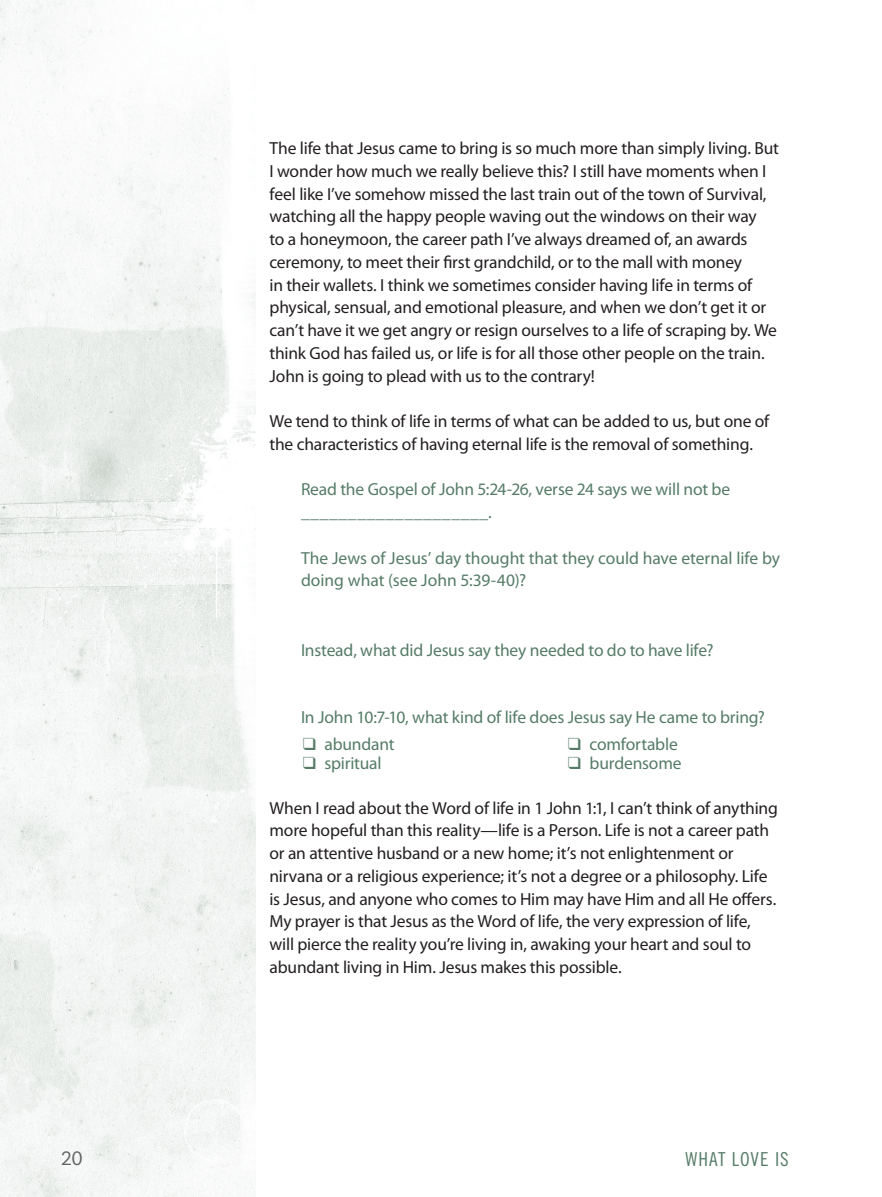
<style>
.page{position:relative;width:882px;height:1197px;background:#fff}
.page>*{position:absolute;margin:0;border:0;box-sizing:border-box;transform-origin:0 0}
.t1{font:19.25px "Trade Gothic LT Std Cn 18";letter-spacing:.045em;color:#567c68}
.t2{font:19.25px "Caecilia LT Std";color:#636366}
.t3{font:17.5px/22.8px "Myriad Pro";letter-spacing:-.01em;color:#231f20}
.t4{font:17.5px/22.8px "Myriad Pro";letter-spacing:-.01em;color:#567c68}
</style>
<div class="page">
<img style="left:0;top:0;width:256px;height:1197px">
<p class="t3" style="left:270px;top:137px;width:511px">The life that Jesus came to bring is so much more than simply living. But I wonder how much we really believe this? I still have moments when I feel like I’ve somehow missed the last train out of the town of Survival, watching all the happy people waving out the windows on their way<br>to a honeymoon, the career path I’ve always dreamed of, an awards ceremony, to meet their first grandchild, or to the mall with money<br>in their wallets. I think we sometimes consider having life in terms of physical, sensual, and emotional pleasure, and when we don’t get it or can’t have it we get angry or resign ourselves to a life of scraping by. We think God has failed us, or life is for all those other people on the train.<br>John is going to plead with us to the contrary!</p>
<p class="t3" style="left:270px;top:410px;width:501px">We tend to think of life in terms of what can be added to us, but one of the characteristics of having eternal life is the removal of something.</p>
<p class="t4" style="left:301px;top:478px;width:431px">Read the Gospel of John 5:24-26, verse 24 says we will not be ____________________.</p>
<p class="t4" style="left:301px;top:547px;width:481px">The Jews of Jesus’ day thought that they could have eternal life by doing what (see John 5:39-40)?</p>
<p class="t4" style="left:301px;top:639px;width:414px">Instead, what did Jesus say they needed to do to have life?</p>
<p class="t4" style="left:301px;top:706px;width:466px">In John 10:7-10, what kind of life does Jesus say He came to bring?</p>
<p class="t4" style="left:303px;top:733px;width:93px">❑ abundant</p>
<p class="t4" style="left:303px;top:752px;width:80px">❑ spiritual</p>
<p class="t4" style="left:568px;top:733px;width:112px">❑ comfortable</p>
<p class="t4" style="left:568px;top:752px;width:115px">❑ burdensome</p>
<p class="t3" style="left:270px;top:797px;width:510px">When I read about the Word of life in 1 John 1:1, I can’t think of anything more hopeful than this reality—life is a Person. Life is not a career path or an attentive husband or a new home; it’s not enlightenment or nirvana or a religious experience; it’s not a degree or a philosophy. Life is Jesus, and anyone who comes to Him may have Him and all He offers.<br>My prayer is that Jesus as the Word of life, the very expression of life, will pierce the reality you’re living in, awaking your heart and soul to abundant living in Him. Jesus makes this possible.</p>
<p class="t2" style="left:61px;top:1147px;width:23px">20</p>
<p class="t1" style="left:685px;top:1147px;width:105px">WHAT LOVE IS</p>
</div>
